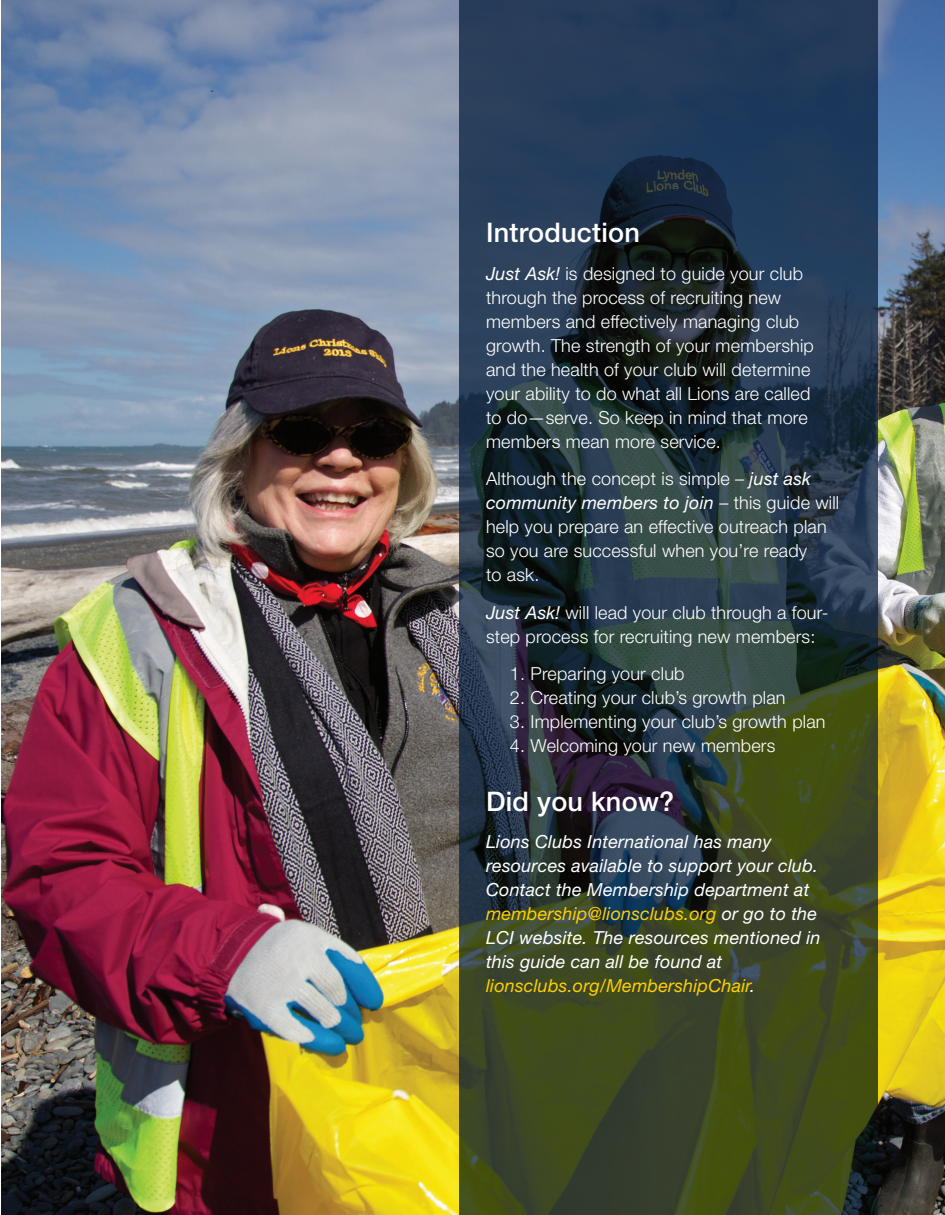
<style>
.page{position:relative;width:945px;height:1215px;background:#fff}
.page>*{position:absolute;margin:0;border:0;box-sizing:border-box;transform-origin:0 0}
.Interior_subhead__sm{font:500 27px "Helvetica Neue LT Std";letter-spacing:.01em;color:#fff}
.Large_Thin_headline{font:300 18px/24px "Helvetica Neue LT Std";letter-spacing:.01em;color:#fff}
.Large_Thin_headline-2{font:italic 18px/24px "Helvetica Neue LT Std";letter-spacing:.01em;color:#fff}
.s1{font-weight:400;font-style:italic}
.s2{color:#fece08}
</style>
<div class="page">
<img style="left:1px;top:1px;width:944px;height:1213px">
<svg style="left:459px;top:0;width:419px;height:1215px;background:#2b3a3a"></svg>
<p class="Interior_subhead__sm" style="left:486px;top:216px;width:156px">Introduction</p>
<p class="Large_Thin_headline" style="left:486px;top:261px;width:329px"><span class="s1">Just Ask!</span> is designed to guide your club through the process of recruiting new members and effectively managing club growth. The strength of your membership and the health of your club will determine your ability to do what all Lions are called to do—serve. So keep in mind that more members mean more service.</p>
<p class="Large_Thin_headline" style="left:486px;top:466px;width:355px">Although the concept is simple – <span class="s1">just ask community members to join</span> – this guide will help you prepare an effective outreach plan so you are successful when you’re ready<br>to ask.</p>
<p class="Large_Thin_headline" style="left:486px;top:600px;width:344px"><span class="s1">Just Ask!</span> will lead your club through a four&shy;step process for recruiting new members:</p>
<p class="Large_Thin_headline" style="left:510px;top:661px;width:176px">1. Preparing your club</p>
<p class="Large_Thin_headline" style="left:510px;top:685px;width:277px">2. Creating your club’s growth plan</p>
<p class="Large_Thin_headline" style="left:510px;top:709px;width:317px">3. Implementing your club’s growth plan</p>
<p class="Large_Thin_headline" style="left:510px;top:733px;width:267px">4. Welcoming your new members</p>
<p class="Interior_subhead__sm" style="left:486px;top:785px;width:190px">Did you know?</p>
<p class="Large_Thin_headline-2" style="left:486px;top:829px;width:336px">Lions Clubs International has many resources available to support your club.<br>Contact the Membership department at <span class="s2">membership@lionsclubs.org</span> or go to the LCI website. The resources mentioned in this guide can all be found at <span class="s2">lionsclubs.org/MembershipChair</span>.</p>
</div>
